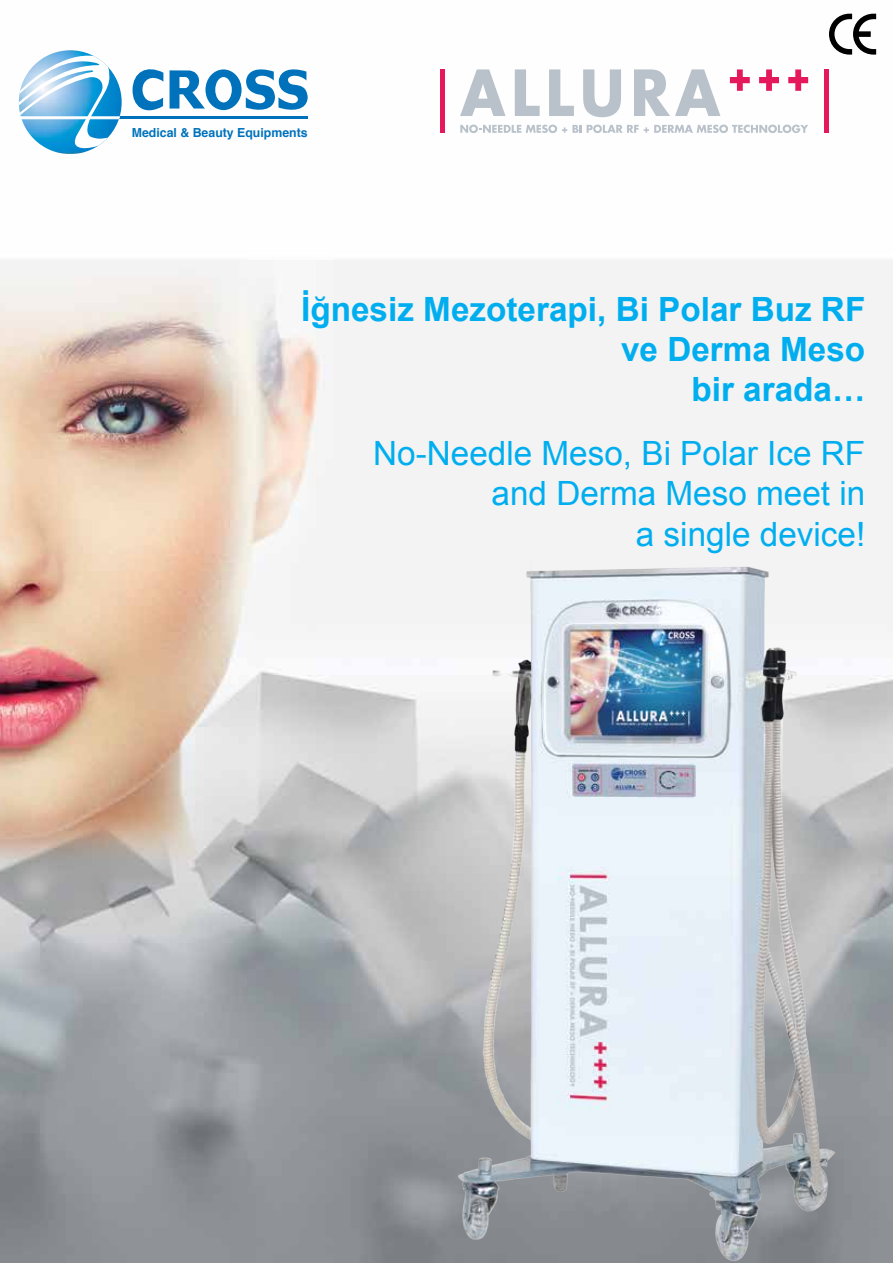
<style>
.page{position:relative;width:893px;height:1263px;background:#fff}
.page>*{position:absolute;margin:0;border:0;box-sizing:border-box;transform-origin:0 0}
.t1{font:33.45px/40px "Arial";color:#00aeef;text-align:right}
.t2{font:700 33.45px/40px "Arial";color:#00aeef;text-align:right}
.t3{font:700 12.45px "Helvetica";color:#0072bc}
</style>
<div class="page">
<img style="left:0;top:13px;width:893px;height:1250px">
<img style="left:19px;top:50px;width:103px;height:104px">
<svg style="left:132px;top:64px;width:31px;height:53px"></svg>
<svg style="left:170px;top:67px;width:138px;height:45px"></svg>
<hr style="left:119px;top:117px;width:189px;height:2px;background:#0072bc">
<svg style="left:19px;top:52px;width:101px;height:99px"></svg>
<svg style="left:460px;top:69px;width:45px;height:47px"></svg>
<svg style="left:515px;top:69px;width:25px;height:47px"></svg>
<svg style="left:549px;top:69px;width:25px;height:47px"></svg>
<svg style="left:583px;top:69px;width:38px;height:48px"></svg>
<svg style="left:634px;top:69px;width:86px;height:47px"></svg>
<svg style="left:730px;top:69px;width:20px;height:22px"></svg>
<svg style="left:759px;top:69px;width:20px;height:22px"></svg>
<svg style="left:788px;top:69px;width:20px;height:22px"></svg>
<svg style="left:460px;top:125px;width:348px;height:8px"></svg>
<div style="left:440px;top:69px;width:5px;height:64px;background:#e4185b"></div>
<div style="left:824px;top:69px;width:5px;height:64px;background:#e4185b"></div>
<svg style="left:829px;top:14px;width:47px;height:41px"></svg>
<img style="left:454px;top:556px;width:385px;height:707px">
<p class="t3" style="left:132px;top:122px;width:177px">Medical &amp; Beauty Equipments</p>
<p class="t2" style="left:301px;top:290px;width:566px">İğnesiz Mezoterapi, Bi Polar Buz RF ve Derma Meso<br>bir arada…</p>
<p class="t1" style="left:373px;top:434px;width:493px">No-Needle Meso, Bi Polar Ice RF and Derma Meso meet in<br>a single device!</p>
</div>
